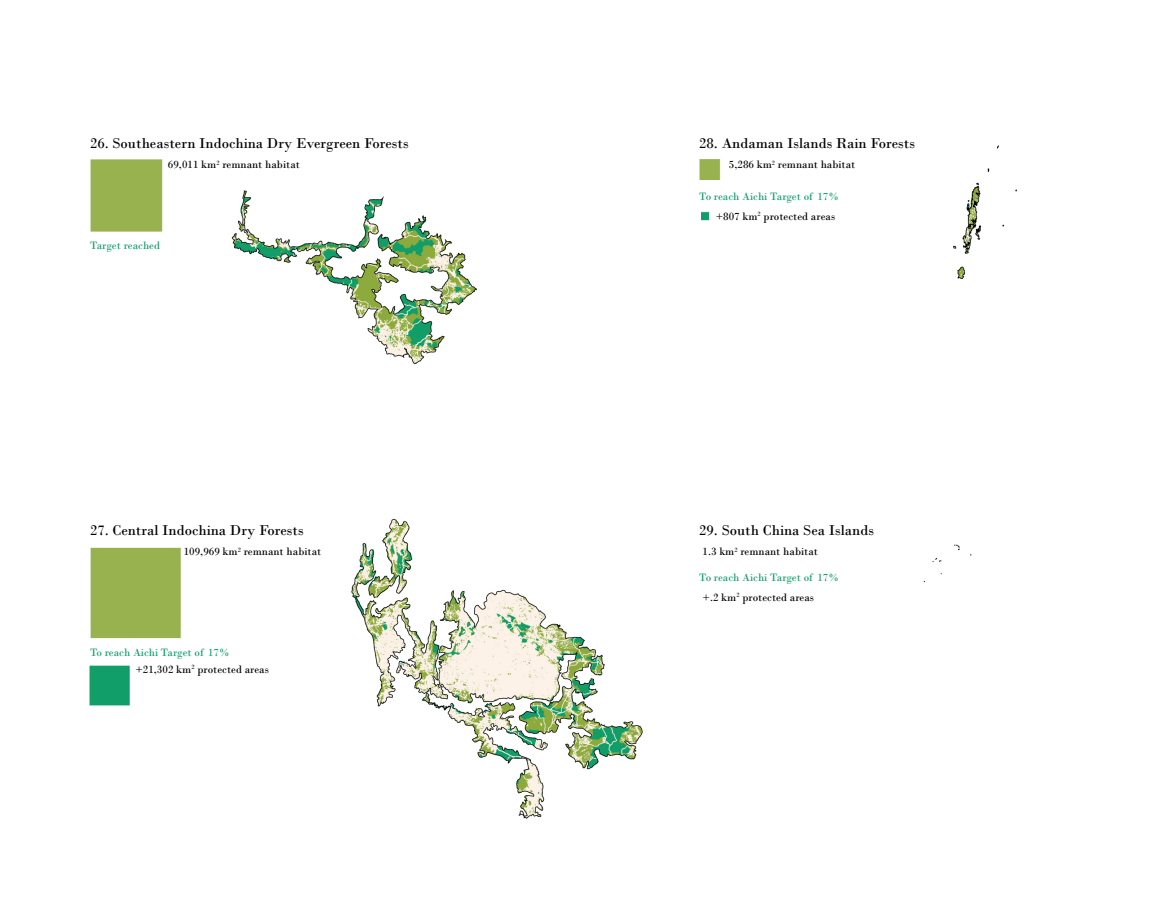
<style>
.page{position:relative;width:1170px;height:900px;background:#fff}
.page>*{position:absolute;margin:0;border:0;box-sizing:border-box;transform-origin:0 0}
.Ecoregions_Name{font:15px "Bodoni";color:#000}
.Ecoregions_Legend{font:11.25px "Bodoni";color:#000}
.Ecoregions_Legend_Gr{font:11.25px "Bodoni";color:#129e69}
</style>
<div class="page">
<img style="left:351px;top:519px;width:292px;height:300px">
<img style="left:89px;top:665px;width:41px;height:41px">
<div style="left:90px;top:159px;width:73px;height:73px;background:#98b24f"></div>
<img style="left:923px;top:544px;width:49px;height:38px">
<img style="left:701px;top:211px;width:9px;height:10px">
<img style="left:231px;top:190px;width:247px;height:174px">
<div style="left:90px;top:547px;width:91px;height:92px;background:#98b24f"></div>
<img style="left:699px;top:159px;width:22px;height:21px">
<img style="left:952px;top:145px;width:65px;height:134px">
<p class="Ecoregions_Name" style="left:90px;top:134px;width:320px">26. Southeastern Indochina Dry Evergreen Forests</p>
<p class="Ecoregions_Legend" style="left:168px;top:158px;width:134px">69,011 km<sup>2</sup> remnant habitat</p>
<p class="Ecoregions_Legend_Gr" style="left:90px;top:238px;width:71px">Target reached</p>
<p class="Ecoregions_Name" style="left:90px;top:521px;width:215px">27. Central Indochina Dry Forests</p>
<p class="Ecoregions_Legend" style="left:184px;top:545px;width:139px">109,969 km<sup>2</sup> remnant habitat</p>
<p class="Ecoregions_Legend_Gr" style="left:90px;top:646px;width:141px">To reach Aichi Target of 17%</p>
<p class="Ecoregions_Legend" style="left:135px;top:663px;width:135px">+21,302 km<sup>2</sup> protected areas</p>
<p class="Ecoregions_Name" style="left:699px;top:134px;width:217px">28. Andaman Islands Rain Forests</p>
<p class="Ecoregions_Legend" style="left:729px;top:158px;width:128px">5,286 km<sup>2</sup> remnant habitat</p>
<p class="Ecoregions_Legend_Gr" style="left:699px;top:190px;width:141px">To reach Aichi Target of 17%</p>
<p class="Ecoregions_Legend" style="left:716px;top:210px;width:121px">+807 km<sup>2</sup> protected areas</p>
<p class="Ecoregions_Name" style="left:699px;top:521px;width:176px">29. South China Sea Islands</p>
<p class="Ecoregions_Legend" style="left:703px;top:545px;width:117px">1.3 km<sup>2</sup> remnant habitat</p>
<p class="Ecoregions_Legend_Gr" style="left:699px;top:571px;width:141px">To reach Aichi Target of 17%</p>
<p class="Ecoregions_Legend" style="left:703px;top:591px;width:113px">+.2 km<sup>2</sup> protected areas</p>
</div>
